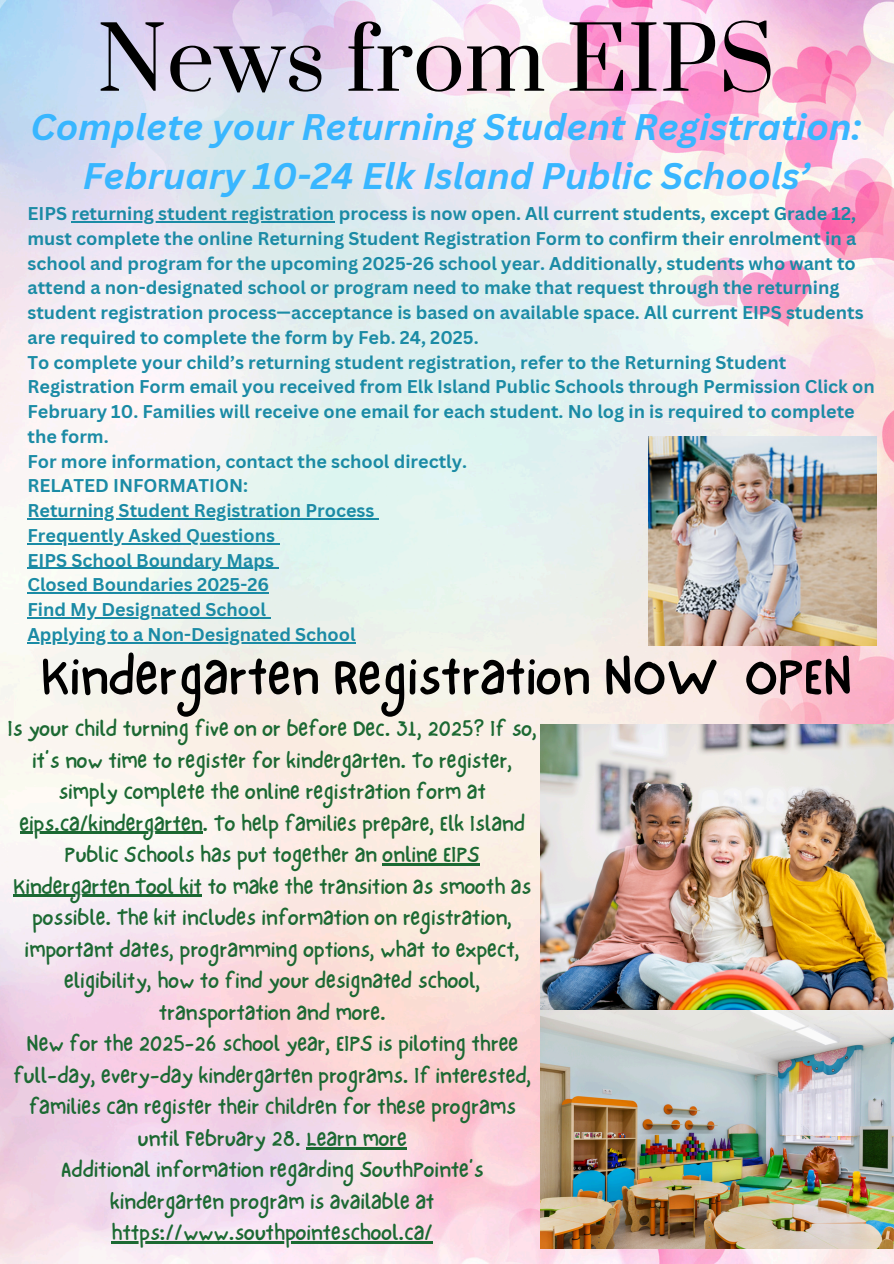
<style>
.page{position:relative;width:894px;height:1264px;background:#fff}
.page>*{position:absolute;margin:0;border:0;box-sizing:border-box;transform-origin:0 0}
.t1{font:85.5px "Prata";color:#000}
.t2{font:54px "NF One Little Font Regular";color:#000}
.t3{font:italic 700 36px/49.5px "Canva Sans";color:#38b6ff;text-align:center}
.t4{font:22.5px/31.5px "NF One Little Font Regular";color:#1c6933;text-align:center}
.t5{font:700 18px/24.8px "Canva Sans";color:#1b8ba5}
</style>
<div class="page">
<img style="left:0;top:0;width:893px;height:1263px">
<img style="left:540px;top:724px;width:353px;height:286px">
<img style="left:540px;top:1010px;width:353px;height:238px">
<img style="left:648px;top:436px;width:228px;height:209px">
<hr style="left:71px;top:221px;width:263px;height:1px;background:#1b8ba5">
<hr style="left:27px;top:518px;width:347px;height:1px;background:#1b8ba5">
<hr style="left:27px;top:543px;width:248px;height:1px;background:#1b8ba5">
<hr style="left:27px;top:568px;width:247px;height:1px;background:#1b8ba5">
<hr style="left:27px;top:592px;width:242px;height:1px;background:#1b8ba5">
<hr style="left:27px;top:617px;width:239px;height:1px;background:#1b8ba5">
<hr style="left:27px;top:642px;width:329px;height:1px;background:#1b8ba5">
<hr style="left:20px;top:831px;width:182px;height:3px;background:#1c6933">
<hr style="left:382px;top:863px;width:97px;height:2px;background:#1c6933">
<hr style="left:13px;top:894px;width:189px;height:3px;background:#1c6933">
<hr style="left:306px;top:1146px;width:101px;height:3px;background:#1c6933">
<hr style="left:111px;top:1241px;width:322px;height:2px;background:#1c6933">
<p class="t1" style="left:97px;top:6px;width:679px">News from EIPS</p>
<p class="t3" style="left:31px;top:101px;width:832px">Complete your Returning Student Registration:<br>February 10-24 Elk Island Public Schools’</p>
<h1 class="t5" style="left:27px;top:201px;width:829px">EIPS returning student registration process is now open. All current students, except Grade 12,</h1>
<h3 class="t5" style="left:27px;top:225px;width:837px">must complete the online Returning Student Registration Form to confirm their enrolment in a school and program for the upcoming 2025-26 school year. Additionally, students who want to attend a non-designated school or program need to make that request through the returning student registration process—acceptance is based on available space. All current EIPS students are required to complete the form by Feb. 24, 2025.<br>To complete your child’s returning student registration, refer to the Returning Student</h3>
<p class="t5" style="left:27px;top:374px;width:848px">Registration Form email you received from Elk Island Public Schools through Permission Click on February 10. Families will receive one email for each student. No log in is required to complete the form.<br>For more information, contact the school directly.</p>
<p class="t5" style="left:27px;top:473px;width:222px">RELATED INFORMATION:</p>
<p class="t5" style="left:27px;top:498px;width:348px">Returning Student Registration Process</p>
<p class="t5" style="left:27px;top:522px;width:249px">Frequently Asked Questions</p>
<p class="t5" style="left:27px;top:547px;width:248px">EIPS School Boundary Maps</p>
<p class="t5" style="left:27px;top:572px;width:243px">Closed Boundaries 2025-26</p>
<p class="t5" style="left:27px;top:597px;width:240px">Find My Designated School</p>
<p class="t5" style="left:27px;top:621px;width:329px">Applying to a Non-Designated School</p>
<p class="t2" style="left:40px;top:644px;width:813px">Kindergarten Registration NOW OPEN</p>
<p class="t4" style="left:7px;top:712px;width:531px">Is your child turning five on or before Dec. 31, 2025? If so, it’s now time to register for kindergarten. To register, simply complete the online registration form at</p>
<p class="t4" style="left:20px;top:807px;width:506px">eips.ca/kindergarten. To help families prepare, Elk Island<br>Public Schools has put together an online EIPS</p>
<p class="t4" style="left:13px;top:870px;width:519px">Kindergarten Tool kit to make the transition as smooth as possible. The kit includes information on registration, important dates, programming options, what to expect, eligibility, how to find your designated school, transportation and more.<br>New for the 2025-26 school year, EIPS is piloting three full-day, every-day kindergarten programs. If interested, families can register their children for these programs until February 28. Learn more<br>Additional information regarding SouthPointe’s kindergarten program is available at</p>
<h2 class="t4" style="left:111px;top:1216px;width:323px">https://www.southpointeschool.ca/</h2>
</div>
